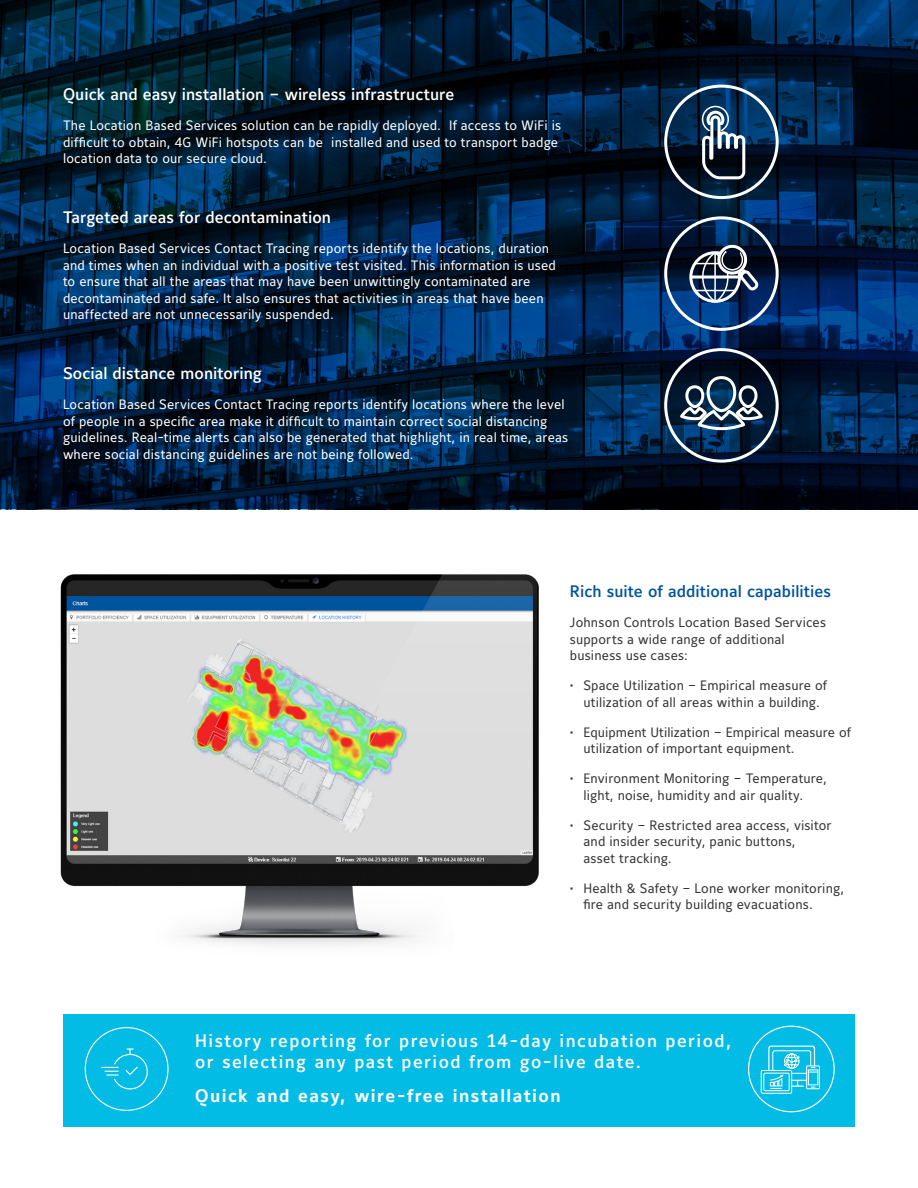
<style>
.page{position:relative;width:918px;height:1188px;background:#fff}
.page>*{position:absolute;margin:0;border:0;box-sizing:border-box;transform-origin:0 0}
.Callout_-_w{font:500 18px/21px "Maurea Jci Tf ML";letter-spacing:.08em;color:#fff}
.Callout_-_w-2{font:700 18px "Maurea Jci Tf ML";letter-spacing:.08em;color:#fff}
.Body{font:500 16.5px "Maurea Jci Tf ML";letter-spacing:.005em;color:#fff}
.Body-2{font:500 16.5px "Maurea Jci Tf ML";letter-spacing:.005em;color:#01539e}
.Body-3{font:13.5px/16.5px "Maurea Jci Tf ML";letter-spacing:.01em;color:#fff}
.Body-4{font:13.5px/16.5px "Maurea Jci Tf ML";letter-spacing:.01em;color:#363536}
</style>
<div class="page">
<svg style="left:0;top:0;width:918px;height:509px;background:#001f3d"></svg>
<div style="left:63px;top:1014px;width:792px;height:112px;background:#02bce5"></div>
<svg style="left:84px;top:1027px;width:85px;height:84px"></svg>
<svg style="left:761px;top:1045px;width:59px;height:49px"></svg>
<img style="left:60px;top:574px;width:479px;height:372px">
<svg style="left:663px;top:83px;width:117px;height:118px;background:#25405b"></svg>
<svg style="left:663px;top:215px;width:117px;height:117px;background:#2a476d"></svg>
<div style="left:664px;top:348px;width:115px;height:115px;border:3px solid #fff;border-radius:50%"></div>
<svg style="left:679px;top:375px;width:85px;height:57px"></svg>
<p class="Body" style="left:63px;top:84px;width:393px">Quick and easy installation – wireless infrastructure</p>
<p class="Body-3" style="left:63px;top:117px;width:500px">The Location Based Services solution can be rapidly deployed. If access to WiFi is difficult to obtain, 4G WiFi hotspots can be installed and used to transport badge location data to our secure cloud.</p>
<p class="Body" style="left:63px;top:207px;width:270px">Targeted areas for decontamination</p>
<p class="Body-3" style="left:63px;top:240px;width:494px">Location Based Services Contact Tracing reports identify the locations, duration and times when an individual with a positive test visited. This information is used to ensure that all the areas that may have been unwittingly contaminated are decontaminated and safe. It also ensures that activities in areas that have been unaffected are not unnecessarily suspended.</p>
<p class="Body" style="left:63px;top:363px;width:201px">Social distance monitoring</p>
<p class="Body-3" style="left:63px;top:396px;width:507px">Location Based Services Contact Tracing reports identify locations where the level of people in a specific area make it difficult to maintain correct social distancing guidelines. Real-time alerts can also be generated that highlight, in real time, areas where social distancing guidelines are not being followed.</p>
<p class="Body-2" style="left:570px;top:582px;width:263px">Rich suite of additional capabilities</p>
<p class="Body-4" style="left:570px;top:615px;width:258px">Johnson Controls Location Based Services supports a wide range of additional business use cases:</p>
<p class="Body-4" style="left:570px;top:678px;width:259px;text-align:center">• Space Utilization – Empirical measure of utilization of all areas within a building.</p>
<p class="Body-4" style="left:583px;top:724px;width:269px;text-indent:-14px">• Equipment Utilization – Empirical measure of utilization of important equipment.</p>
<p class="Body-4" style="left:583px;top:771px;width:245px;text-indent:-14px">• Environment Monitoring – Temperature, light, noise, humidity and air quality.</p>
<p class="Body-4" style="left:583px;top:817px;width:250px;text-indent:-14px">• Security – Restricted area access, visitor and insider security, panic buttons,<br>asset tracking.</p>
<p class="Body-4" style="left:583px;top:880px;width:262px;text-indent:-14px">• Health &amp; Safety – Lone worker monitoring, fire and security building evacuations.</p>
<p class="Callout_-_w" style="left:195px;top:1030px;width:538px">History reporting for previous 14-day incubation period, or selecting any past period from go-live date.</p>
<p class="Callout_-_w-2" style="left:195px;top:1085px;width:367px">Quick and easy, wire-free installation</p>
</div>
